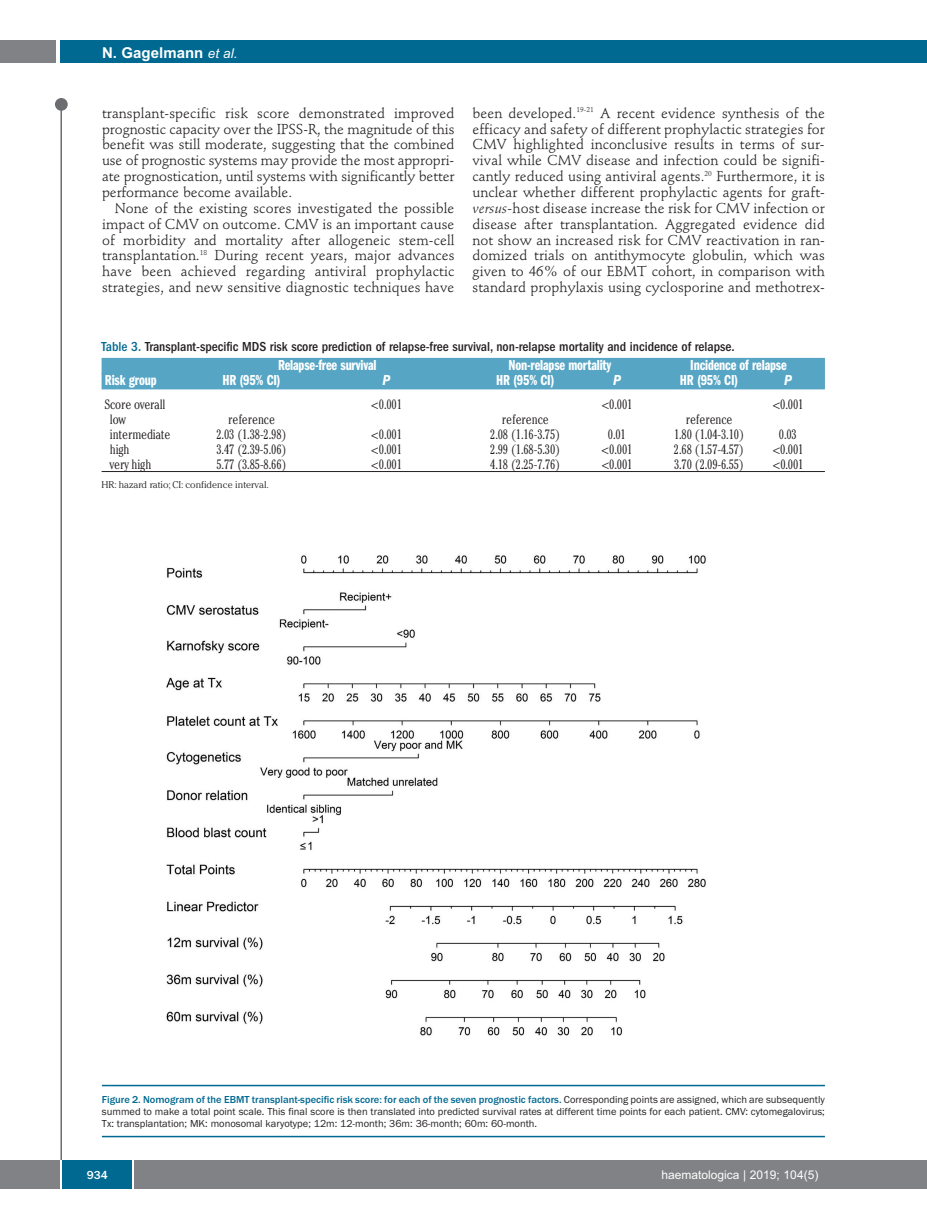
<style>
.page{position:relative;width:927px;height:1225px;background:#fff}
.page>*{position:absolute;margin:0;border:0;box-sizing:border-box;transform-origin:0 0}
.t1{font:15px "Franklin Gothic Demi Cmpr";letter-spacing:-.01em;color:#fff}
.t2{font:700 15px "Arial";color:#fff}
.t3{font:italic 600 condensed 15px "Franklin Gothic";color:#fff}
.t4{font:14.25px/15.9px "Stempel Schneidler";letter-spacing:.005em;color:#231f20;text-align:justify}
.t5{font:300 condensed 13.5px "Cheltenham";letter-spacing:-.01em;color:#231f20}
.t6{font:500 condensed 13.5px "Franklin Gothic";color:#231f20}
.t7{font:12px "Arial";color:#fff}
.t8{font:500 12px "Franklin Gothic";color:#fff}
.t9{font:10.5px/12px "Franklin Gothic";color:#231f20;text-align:justify}
.t10{font:300 9.75px "Cheltenham";color:#231f20}
.s1{font-weight:400;font-style:italic;font-size:13.5px}
.s2{font-style:italic}
.s3{color:#006991}
.s4{font-weight:500;color:#006991}
</style>
<div class="page">
<div style="left:911px;top:40px;width:16px;height:22px;background:#006991"></div>
<div style="left:910px;top:1160px;width:17px;height:28px;background:#808285"></div>
<div style="left:55px;top:98px;width:13px;height:13px;background:#6c6d70;border-radius:50%"></div>
<hr style="left:60px;top:101px;width:2px;height:1061px;background:#6c6d70">
<div style="left:60px;top:40px;width:852px;height:22px;background:#006991"></div>
<div style="left:0;top:40px;width:56px;height:22px;background:#808285"></div>
<div style="left:0;top:1160px;width:911px;height:28px;background:#808285"></div>
<div style="left:62px;top:1160px;width:71px;height:28px;background:#006991"></div>
<hr style="left:60px;top:1160px;width:2px;height:28px;background:#fff">
<svg style="left:133px;top:1160px;width:1px;height:28px"></svg>
<img style="left:166px;top:555px;width:540px;height:481px">
<hr style="left:102px;top:1084px;width:723px;height:2px;background:#006991">
<hr style="left:102px;top:1135px;width:723px;height:2px;background:#006991">
<div style="left:102px;top:358px;width:723px;height:16px;background:#56a5c4"></div>
<div style="left:102px;top:373px;width:723px;height:16px;background:#56a5c4"></div>
<hr style="left:102px;top:471px;width:723px;height:1px;background:#231f20">
<p class="t2" style="left:102px;top:44px;width:137px">N. Gagelmann <span class="s1">et al.</span></p>
<p class="t4" style="left:102px;top:106px;width:354px">transplant-specific risk score demonstrated improved prognostic capacity over the IPSS-R, the magnitude of this benefit was still moderate, suggesting that the combined use of prognostic systems may provide the most appropri&shy;ate prognostication, until systems with significantly better performance become available.</p>
<p class="t4" style="left:102px;top:201px;width:354px;text-indent:13px">None of the existing scores investigated the possible impact of CMV on outcome. CMV is an important cause of morbidity and mortality after allogeneic stem-cell transplantation.<sup>18</sup> During recent years, major advances have been achieved regarding antiviral prophylactic strategies, and new sensitive diagnostic techniques have</p>
<p class="t4" style="left:472px;top:106px;width:354px">been developed.<sup>19-21</sup> A recent evidence synthesis of the efficacy and safety of different prophylactic strategies for CMV highlighted inconclusive results in terms of sur&shy;vival while CMV disease and infection could be signifi&shy;cantly reduced using antiviral agents.<sup>20</sup> Furthermore, it is unclear whether different prophylactic agents for graft&shy;<span class="s2">versus-</span>host disease increase the risk for CMV infection or disease after transplantation. Aggregated evidence did not show an increased risk for CMV reactivation in ran&shy;domized trials on antithymocyte globulin, which was given to 46% of our EBMT cohort, in comparison with standard prophylaxis using cyclosporine and methotrex-</p>
<p class="t6" style="left:102px;top:342px;width:635px"><span class="s3">Table 3.</span> Transplant-specific MDS risk score prediction of relapse-free survival, non-relapse mortality and incidence of relapse.</p>
<p class="t1" style="left:278px;top:360px;width:100px">Relapse-free survival</p>
<p class="t1" style="left:508px;top:360px;width:105px">Non-relapse mortality</p>
<p class="t1" style="left:690px;top:360px;width:98px">Incidence of relapse</p>
<p class="t1" style="left:105px;top:375px;width:53px">Risk group</p>
<p class="t1" style="left:222px;top:375px;width:60px">HR (95% CI)</p>
<p class="t3" style="left:383px;top:375px;width:9px">P</p>
<p class="t1" style="left:496px;top:375px;width:60px">HR (95% CI)</p>
<p class="t3" style="left:613px;top:375px;width:9px">P</p>
<p class="t1" style="left:680px;top:375px;width:60px">HR (95% CI)</p>
<p class="t3" style="left:784px;top:375px;width:9px">P</p>
<p class="t5" style="left:104px;top:399px;width:63px">Score overall</p>
<p class="t5" style="left:371px;top:399px;width:33px">&lt;0.001</p>
<p class="t5" style="left:601px;top:399px;width:33px">&lt;0.001</p>
<p class="t5" style="left:772px;top:399px;width:33px">&lt;0.001</p>
<p class="t5" style="left:110px;top:414px;width:18px">low</p>
<p class="t5" style="left:228px;top:414px;width:48px">reference</p>
<p class="t5" style="left:502px;top:414px;width:48px">reference</p>
<p class="t5" style="left:686px;top:414px;width:48px">reference</p>
<p class="t5" style="left:110px;top:429px;width:62px">intermediate</p>
<p class="t5" style="left:216px;top:429px;width:72px">2.03 (1.38-2.98)</p>
<p class="t5" style="left:371px;top:429px;width:33px">&lt;0.001</p>
<p class="t5" style="left:490px;top:429px;width:72px">2.08 (1.16-3.75)</p>
<p class="t5" style="left:608px;top:429px;width:19px">0.01</p>
<p class="t5" style="left:674px;top:429px;width:72px">1.80 (1.04-3.10)</p>
<p class="t5" style="left:779px;top:429px;width:19px">0.03</p>
<p class="t5" style="left:110px;top:444px;width:21px">high</p>
<p class="t5" style="left:216px;top:444px;width:72px">3.47 (2.39-5.06)</p>
<p class="t5" style="left:371px;top:444px;width:33px">&lt;0.001</p>
<p class="t5" style="left:490px;top:444px;width:72px">2.99 (1.68-5.30)</p>
<p class="t5" style="left:601px;top:444px;width:33px">&lt;0.001</p>
<p class="t5" style="left:674px;top:444px;width:72px">2.68 (1.57-4.57)</p>
<p class="t5" style="left:772px;top:444px;width:33px">&lt;0.001</p>
<p class="t5" style="left:110px;top:459px;width:43px">very high</p>
<p class="t5" style="left:216px;top:459px;width:72px">5.77 (3.85-8.66)</p>
<p class="t5" style="left:371px;top:459px;width:33px">&lt;0.001</p>
<p class="t5" style="left:490px;top:459px;width:72px">4.18 (2.25-7.76)</p>
<p class="t5" style="left:601px;top:459px;width:33px">&lt;0.001</p>
<p class="t5" style="left:674px;top:459px;width:72px">3.70 (2.09-6.55)</p>
<p class="t5" style="left:772px;top:459px;width:33px">&lt;0.001</p>
<p class="t10" style="left:102px;top:481px;width:169px">HR: hazard ratio; CI: confidence interval.</p>
<p class="t9" style="left:102px;top:1093px;width:724px"><span class="s4">Figure 2. Nomogram of the EBMT transplant-specific risk score: for each of the seven prognostic factors.</span> Corresponding points are assigned, which are subsequently summed to make a total point scale. This final score is then translated into predicted survival rates at different time points for each patient. CMV: cytomegalovirus; Tx: transplantation; MK: monosomal karyotype; 12m: 12-month; 36m: 36-month; 60m: 60-month.</p>
<p class="t8" style="left:87px;top:1167px;width:23px">934</p>
<p class="t7" style="left:661px;top:1167px;width:158px">haematologica | 2019; 104(5)</p>
</div>
